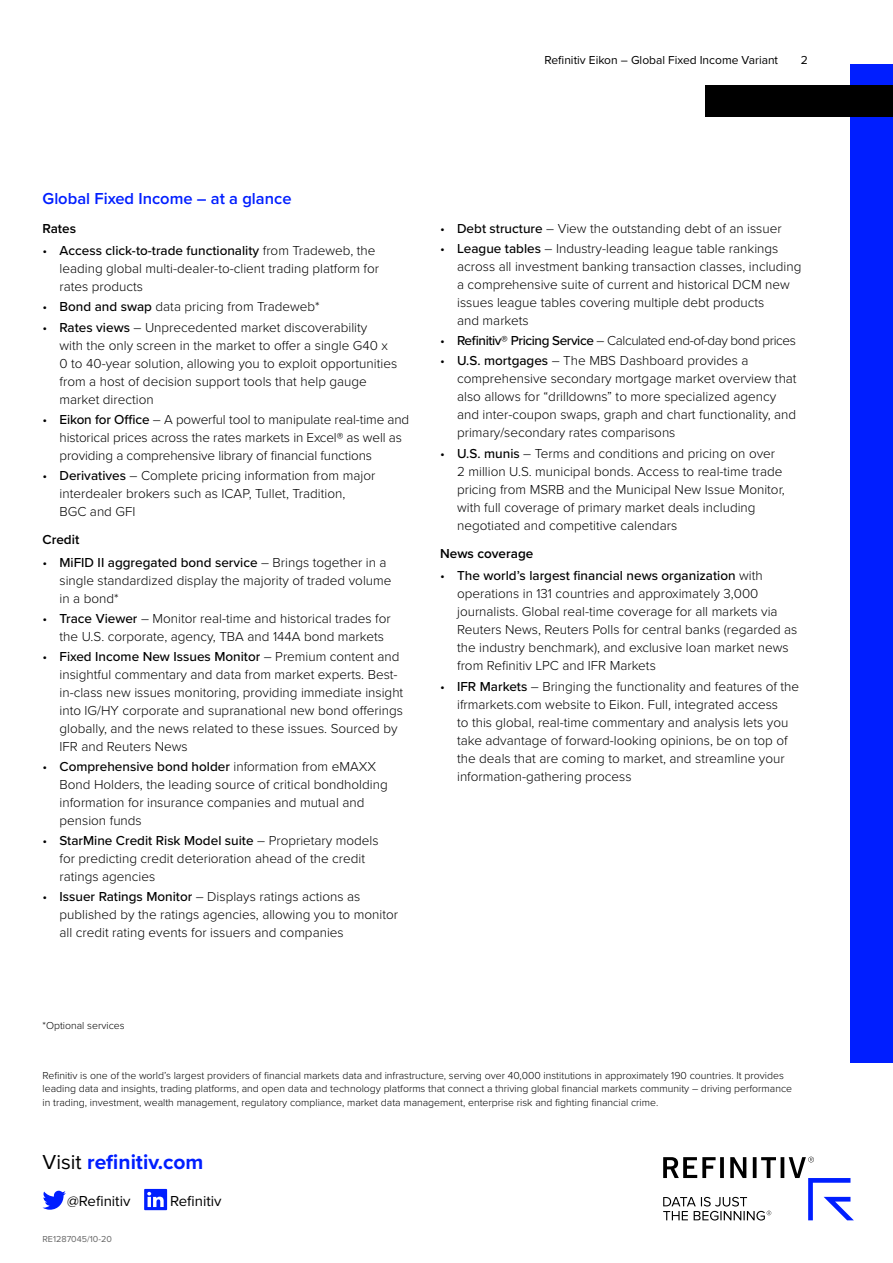
<style>
.page{position:relative;width:893px;height:1263px;background:#fff}
.page>*{position:absolute;margin:0;border:0;box-sizing:border-box;transform-origin:0 0}
.t1{font:700 21px "Proxima Nova";color:#001eff}
.R_Body_Heading{font:600 16.5px "Proxima Nova";color:#001eff}
.t2{font:15px "Proxima Nova";color:#000}
.t3{font:300 13.5px/18px "Proxima Nova";color:#000}
.t4{font:300 13.5px "Proxima Nova";letter-spacing:-.03em;color:#000}
.R_Body_Subhead{font:600 13.5px "Proxima Nova";color:#000}
.R_Page_Header{font:12px "Proxima Nova";color:#000}
.R_Footnotes{font:300 10.5px/13.5px "Proxima Nova";color:#000}
.R_Job_Number{font:9px "Proxima Nova";color:#666}
.s1{font-weight:500}
.s2{font-weight:400;color:#000}
</style>
<div class="page">
<svg style="left:663px;top:1157px;width:191px;height:63px"></svg>
<svg style="left:43px;top:1191px;width:23px;height:19px"></svg>
<svg style="left:144px;top:1189px;width:23px;height:21px"></svg>
<div style="left:850px;top:64px;width:43px;height:999px;background:#001eff"></div>
<div style="left:706px;top:85px;width:187px;height:32px;background:#000"></div>
<p class="R_Page_Header" style="left:545px;top:51px;width:235px">Refinitiv Eikon – Global Fixed Income Variant</p>
<p class="R_Page_Header" style="left:801px;top:51px;width:9px">2</p>
<p class="R_Body_Heading" style="left:43px;top:187px;width:250px">Global Fixed Income – at a glance</p>
<p class="R_Body_Subhead" style="left:43px;top:218px;width:35px">Rates</p>
<p class="t3" style="left:60px;top:241px;width:321px;text-indent:-17px">• <span class="s1">Access click-to-trade functionality</span> from Tradeweb, the leading global multi-dealer-to-client trading platform for rates products</p>
<p class="t3" style="left:43px;top:297px;width:279px">• <span class="s1">Bond and swap</span> data pricing from Tradeweb*</p>
<p class="t3" style="left:60px;top:317px;width:339px;text-indent:-17px">• <span class="s1">Rates views</span> – Unprecedented market discoverability<br>with the only screen in the market to offer a single G40 x 0 to 40-year solution, allowing you to exploit opportunities from a host of decision support tools that help gauge market direction</p>
<p class="t3" style="left:60px;top:409px;width:351px;text-indent:-17px">• <span class="s1">Eikon for Office</span> – A powerful tool to manipulate real-time and historical prices across the rates markets in Excel® as well as providing a comprehensive library of financial functions</p>
<p class="t3" style="left:60px;top:466px;width:317px;text-indent:-17px">• <span class="s1">Derivatives</span> – Complete pricing information from major interdealer brokers such as ICAP, Tullet, Tradition,<br>BGC and GFI</p>
<p class="R_Body_Subhead" style="left:43px;top:530px;width:38px">Credit</p>
<p class="t3" style="left:60px;top:552px;width:333px;text-indent:-17px">• <span class="s1">MiFID II aggregated bond service</span> – Brings together in a single standardized display the majority of traded volume in a bond*</p>
<p class="t3" style="left:60px;top:609px;width:333px;text-indent:-17px">• <span class="s1">Trace Viewer</span> – Monitor real-time and historical trades for the U.S. corporate, agency, TBA and 144A bond markets</p>
<p class="t3" style="left:60px;top:647px;width:345px;text-indent:-17px">• <span class="s1">Fixed Income New Issues Monitor</span> – Premium content and insightful commentary and data from market experts. Best&shy;in-class new issues monitoring, providing immediate insight into IG/HY corporate and supranational new bond offerings globally, and the news related to these issues. Sourced by IFR and Reuters News</p>
<p class="t3" style="left:60px;top:757px;width:330px;text-indent:-17px">• <span class="s1">Comprehensive bond holder</span> information from eMAXX Bond Holders, the leading source of critical bondholding information for insurance companies and mutual and pension funds</p>
<p class="t3" style="left:60px;top:831px;width:321px;text-indent:-17px">• <span class="s1">StarMine Credit Risk Model suite</span> – Proprietary models for predicting credit deterioration ahead of the credit ratings agencies</p>
<p class="t3" style="left:60px;top:887px;width:340px;text-indent:-17px">• <span class="s1">Issuer Ratings Monitor</span> – Displays ratings actions as published by the ratings agencies, allowing you to monitor all credit rating events for issuers and companies</p>
<p class="R_Footnotes" style="left:43px;top:1018px;width:84px">*Optional services</p>
<p class="t3" style="left:440px;top:219px;width:343px">• <span class="s1">Debt structure</span> – View the outstanding debt of an issuer</p>
<p class="t3" style="left:457px;top:239px;width:346px;text-indent:-17px">• <span class="s1">League tables</span> – Industry-leading league table rankings across all investment banking transaction classes, including a comprehensive suite of current and historical DCM new issues league tables covering multiple debt products<br>and markets</p>
<p class="t4" style="left:440px;top:331px;width:357px">• <span class="s1">Refinitiv® Pricing Service</span> – Calculated end-of-day bond prices</p>
<p class="t3" style="left:457px;top:351px;width:341px;text-indent:-17px">• <span class="s1">U.S. mortgages</span> – The MBS Dashboard provides a comprehensive secondary mortgage market overview that also allows for “drilldowns” to more specialized agency and inter-coupon swaps, graph and chart functionality, and primary/secondary rates comparisons</p>
<p class="t3" style="left:457px;top:443px;width:329px;text-indent:-17px">• <span class="s1">U.S. munis</span> – Terms and conditions and pricing on over 2 million U.S. municipal bonds. Access to real-time trade pricing from MSRB and the Municipal New Issue Monitor, with full coverage of primary market deals including negotiated and competitive calendars</p>
<p class="R_Body_Subhead" style="left:440px;top:544px;width:95px">News coverage</p>
<p class="t3" style="left:457px;top:566px;width:342px;text-indent:-17px">• <span class="s1">The world’s largest financial news organization</span> with operations in 131 countries and approximately 3,000 journalists. Global real-time coverage for all markets via Reuters News, Reuters Polls for central banks (regarded as the industry benchmark), and exclusive loan market news from Refinitiv LPC and IFR Markets</p>
<p class="t3" style="left:457px;top:676px;width:344px;text-indent:-17px">• <span class="s1">IFR Markets</span> – Bringing the functionality and features of the ifrmarkets.com website to Eikon. Full, integrated access<br>to this global, real-time commentary and analysis lets you take advantage of forward-looking opinions, be on top of the deals that are coming to market, and streamline your information-gathering process</p>
<p class="R_Footnotes" style="left:43px;top:1068px;width:751px">Refinitiv is one of the world’s largest providers of financial markets data and infrastructure, serving over 40,000 institutions in approximately 190 countries. It provides leading data and insights, trading platforms, and open data and technology platforms that connect a thriving global financial markets community – driving performance in trading, investment, wealth management, regulatory compliance, market data management, enterprise risk and fighting financial crime.</p>
<h1 class="t1" style="left:43px;top:1146px;width:163px"><span class="s2">Visit</span> refinitiv.com</h1>
<p class="t2" style="left:67px;top:1190px;width:65px">@Refinitiv</p>
<p class="t2" style="left:170px;top:1190px;width:53px">Refinitiv</p>
<p class="R_Job_Number" style="left:43px;top:1232px;width:71px">RE1287045/10-20</p>
</div>
